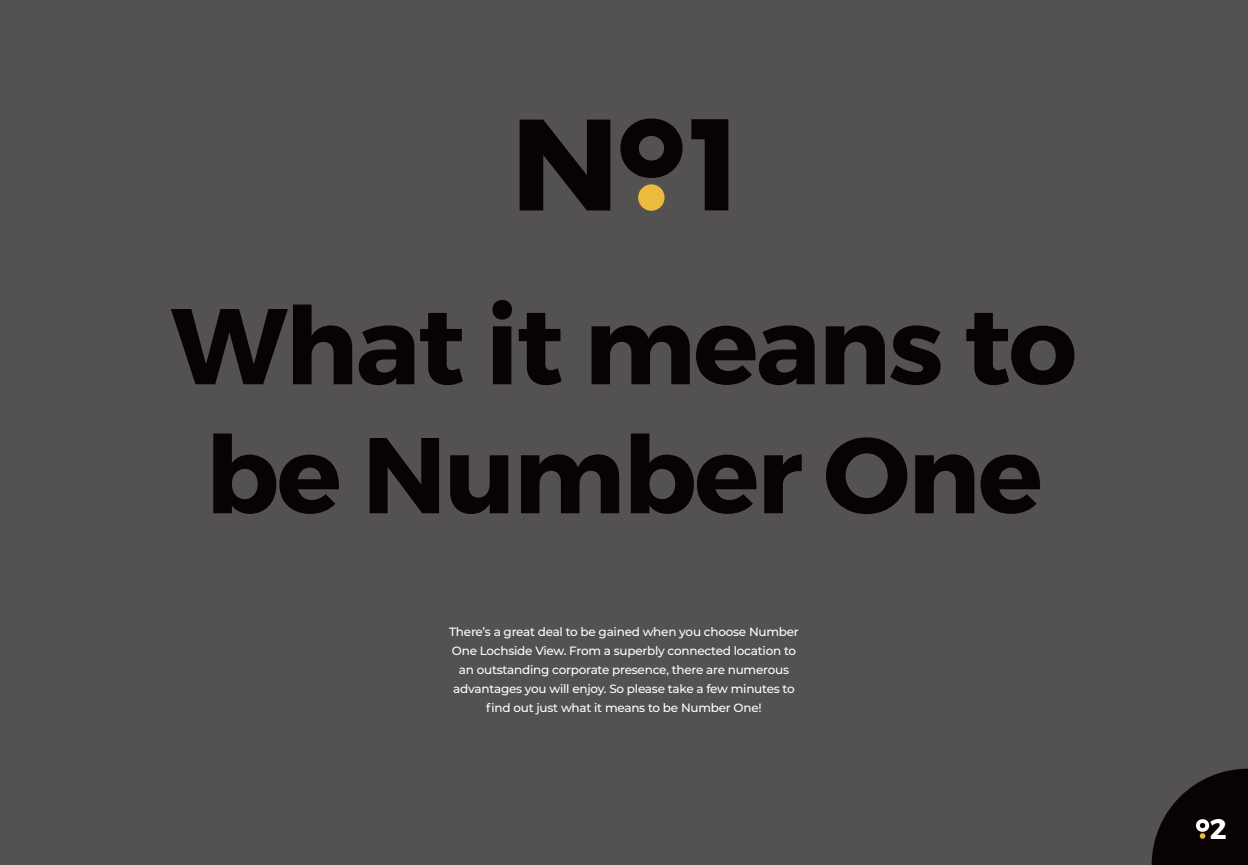
<style>
.page{position:relative;width:1248px;height:865px;background:#fff}
.page>*{position:absolute;margin:0;border:0;box-sizing:border-box;transform-origin:0 0}
.t1{font:700 107.4px/128.9px "Montserrat";letter-spacing:-.02em;color:#080302;text-align:center}
.t2{font:700 28.3px "Montserrat";color:#fff}
.t3{font:500 12px/19px "Montserrat";letter-spacing:-.02em;color:#fff;text-align:center}
</style>
<div class="page">
<div style="left:0;top:0;width:1247px;height:865px;background:#545151"></div>
<svg style="left:519px;top:120px;width:91px;height:90px"></svg>
<div style="left:638px;top:184px;width:26px;height:27px;background:#ecba3f;border-radius:50%"></div>
<svg style="left:620px;top:118px;width:62px;height:60px"></svg>
<svg style="left:691px;top:119px;width:37px;height:91px"></svg>
<svg style="left:1151px;top:768px;width:96px;height:97px"></svg>
<p class="t1" style="left:171px;top:283px;width:907px">What it means to be Number One</p>
<p class="t3" style="left:449px;top:621px;width:351px">There’s a great deal to be gained when you choose Number One Lochside View. From a superbly connected location to an outstanding corporate presence, there are numerous advantages you will enjoy. So please take a few minutes to find out just what it means to be Number One!</p>
<p class="t2" style="left:1209px;top:811px;width:18px">2</p>
</div>
